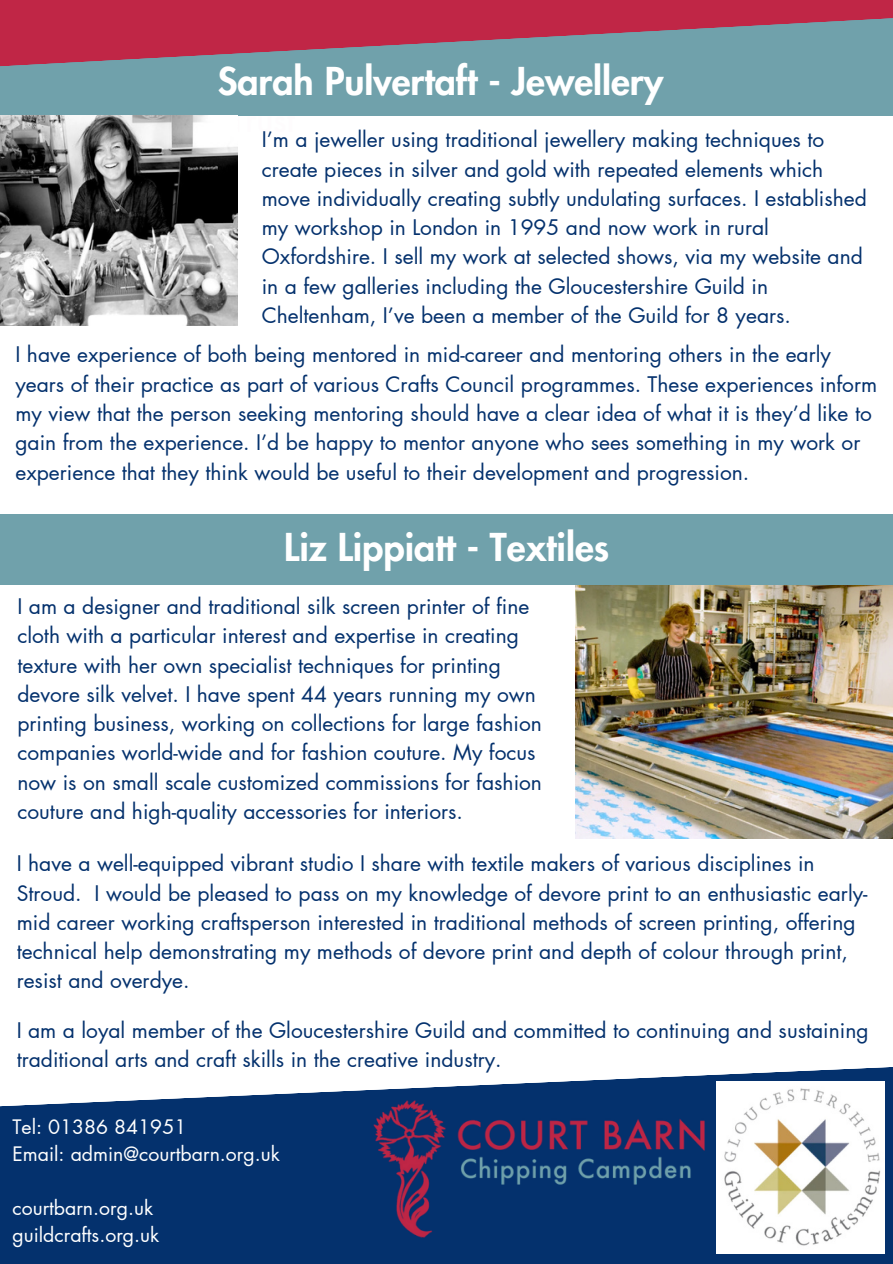
<style>
.page{position:relative;width:893px;height:1264px;background:#fff}
.page>*{position:absolute;margin:0;border:0;box-sizing:border-box;transform-origin:0 0}
.t1{font:800 37.5px "Futura LT Pro";color:#fff}
.t2{font:21px/29.2px "Futura LT Pro";color:#04316d}
.t3{font:19.5px "Futura LT Pro";color:#fff}
</style>
<div class="page">
<div style="left:0;top:0;width:892px;height:115px;background:#70a1ab"></div>
<img style="left:575px;top:585px;width:317px;height:253px">
<div style="left:0;top:514px;width:892px;height:71px;background:#70a1ab"></div>
<svg style="left:0;top:0;width:892px;height:66px;fill:#c02646"></svg>
<svg style="left:0;top:1067px;width:892px;height:196px;fill:#04316d"></svg>
<img style="left:373px;top:1098px;width:336px;height:141px">
<img style="left:716px;top:1081px;width:168px;height:172px">
<img style="left:0;top:116px;width:237px;height:209px">
<p class="t1" style="left:218px;top:64px;width:447px">Sarah Pulvertaft - Jewellery</p>
<p class="t2" style="left:262px;top:126px;width:606px">I’m a jeweller using traditional jewellery making techniques to create pieces in silver and gold with repeated elements which move individually creating subtly undulating surfaces. I established my workshop in London in 1995 and now work in rural Oxfordshire. I sell my work at selected shows, via my website and in a few galleries including the Gloucestershire Guild in Cheltenham, I’ve been a member of the Guild for 8 years.</p>
<p class="t2" style="left:15px;top:341px;width:863px">I have experience of both being mentored in mid-career and mentoring others in the early years of their practice as part of various Crafts Council programmes. These experiences inform my view that the person seeking mentoring should have a clear idea of what it is they’d like to gain from the experience. I’d be happy to mentor anyone who sees something in my work or experience that they think would be useful to their development and progression.</p>
<h1 class="t1" style="left:284px;top:530px;width:326px">Liz Lippiatt - Textiles</h1>
<p class="t2" style="left:17px;top:592px;width:526px">I am a designer and traditional silk screen printer of fine cloth with a particular interest and expertise in creating texture with her own specialist techniques for printing devore silk velvet. I have spent 44 years running my own printing business, working on collections for large fashion companies world-wide and for fashion couture. My focus now is on small scale customized commissions for fashion couture and high-quality accessories for interiors.</p>
<p class="t2" style="left:17px;top:849px;width:852px">I have a well-equipped vibrant studio I share with textile makers of various disciplines in Stroud. I would be pleased to pass on my knowledge of devore print to an enthusiastic early&shy;mid career working craftsperson interested in traditional methods of screen printing, offering technical help demonstrating my methods of devore print and depth of colour through print, resist and overdye.</p>
<p class="t2" style="left:17px;top:1016px;width:853px">I am a loyal member of the Gloucestershire Guild and committed to continuing and sustaining traditional arts and craft skills in the creative industry.</p>
<p class="t3" style="left:12px;top:1118px;width:175px">Tel: 01386 841951</p>
<p class="t3" style="left:12px;top:1145px;width:269px">Email: admin@courtbarn.org.uk</p>
<p class="t3" style="left:12px;top:1199px;width:142px">courtbarn.org.uk</p>
<p class="t3" style="left:12px;top:1226px;width:148px">guildcrafts.org.uk</p>
</div>
